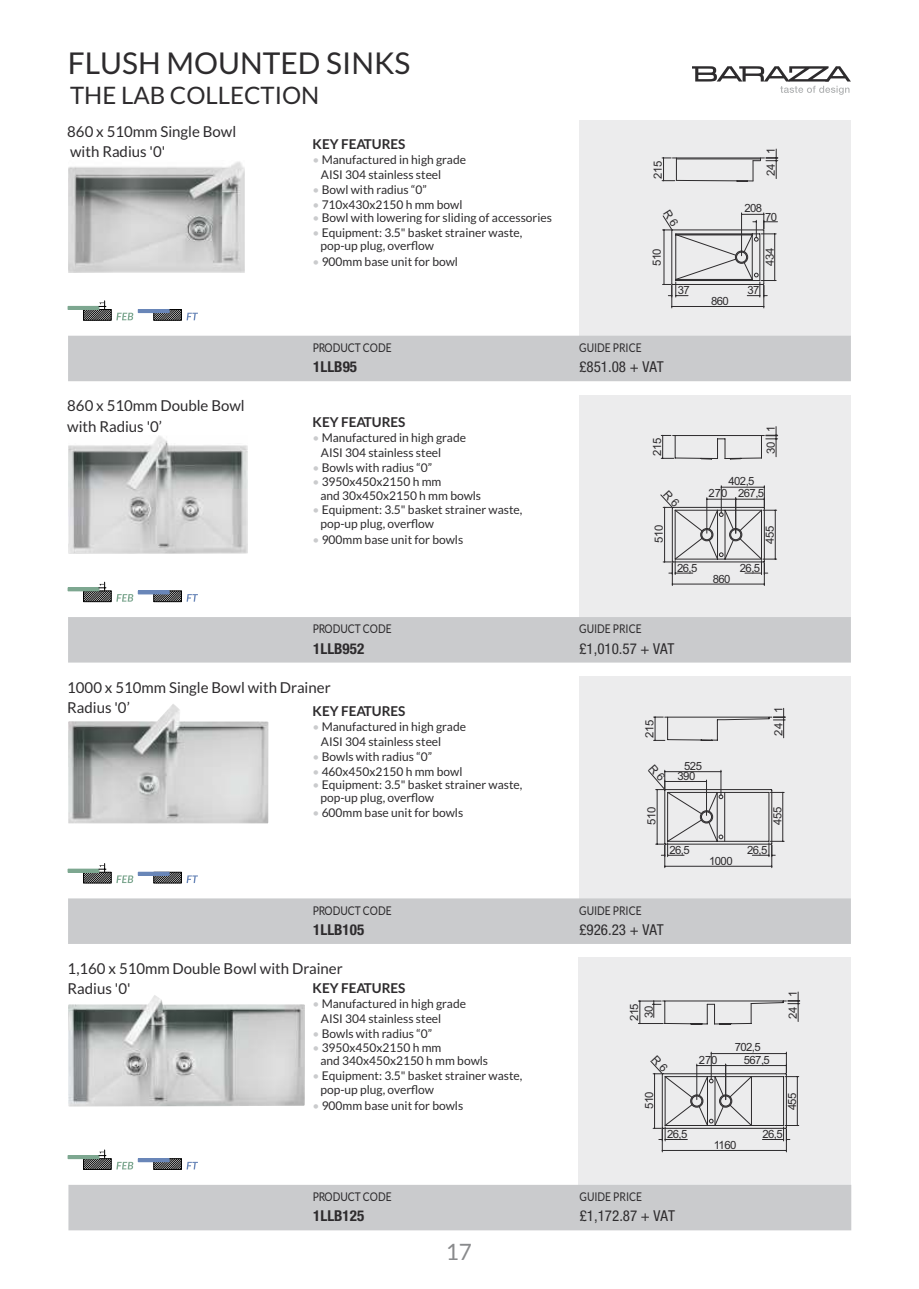
<style>
.page{position:relative;width:919px;height:1289px;background:#fff}
.page>*{position:absolute;margin:0;border:0;box-sizing:border-box;transform-origin:0 0}
.t1{font:30px "Lato";color:#2d2b2d}
.t2{font:24px "Lato";color:#2d2b2d}
.t3{font:22.5px "Lato";color:#898a8c}
.t4{font:15px/20.2px "Lato";color:#2d2b2d}
.t5{font:condensed 15px "Helvetica Neue LT";color:#2d2b2d}
.t6{font:700 condensed 15px "Helvetica Neue LT";color:#2d2b2d}
.t7{font:700 13.5px "Lato";color:#2d2b2d}
.t8{font:12px/13.2px "Lato";color:#2d2b2d}
.t9{font:12px "Lato";color:#2d2b2d;scale:.85 1}
.t10{font:11.4px/14.4px "Arial";letter-spacing:-.05em;color:#2d2b2d}
.s1{color:#cacbcd}
</style>
<div class="page">
<div style="left:579px;top:120px;width:271px;height:217px;background:#ececed"></div>
<div style="left:579px;top:395px;width:271px;height:222px;background:#ececed"></div>
<div style="left:579px;top:676px;width:271px;height:223px;background:#ececed"></div>
<div style="left:578px;top:957px;width:273px;height:229px;background:#ececed"></div>
<svg style="left:638px;top:992px;width:161px;height:33px"></svg>
<svg style="left:653px;top:708px;width:132px;height:33px"></svg>
<svg style="left:661px;top:426px;width:116px;height:33px"></svg>
<svg style="left:662px;top:149px;width:115px;height:33px"></svg>
<div style="left:68px;top:336px;width:782px;height:45px;background:#cacbcd"></div>
<div style="left:68px;top:617px;width:782px;height:45px;background:#cacbcd"></div>
<div style="left:68px;top:898px;width:782px;height:45px;background:#cacbcd"></div>
<svg style="left:692px;top:66px;width:158px;height:29px"></svg>
<div style="left:68px;top:1185px;width:783px;height:45px;background:#cacbcd"></div>
<img style="left:68px;top:161px;width:177px;height:111px">
<img style="left:68px;top:435px;width:179px;height:118px">
<img style="left:68px;top:704px;width:200px;height:119px">
<img style="left:68px;top:995px;width:237px;height:111px">
<svg style="left:153px;top:309px;width:45px;height:12px"></svg>
<div style="left:138px;top:309px;width:31px;height:4px;border:1px solid #6986b8"></div>
<div style="left:68px;top:306px;width:31px;height:4px;border:1px solid #7da790"></div>
<svg style="left:83px;top:301px;width:50px;height:20px"></svg>
<svg style="left:153px;top:590px;width:45px;height:12px"></svg>
<div style="left:138px;top:590px;width:31px;height:4px;border:1px solid #6986b8"></div>
<div style="left:68px;top:587px;width:31px;height:4px;border:1px solid #7da790"></div>
<svg style="left:83px;top:582px;width:50px;height:20px"></svg>
<svg style="left:153px;top:871px;width:45px;height:12px"></svg>
<div style="left:138px;top:872px;width:31px;height:3px;border:1px solid #6986b8"></div>
<div style="left:68px;top:869px;width:31px;height:3px;border:1px solid #7da790"></div>
<svg style="left:83px;top:863px;width:50px;height:20px"></svg>
<svg style="left:153px;top:1158px;width:45px;height:12px"></svg>
<div style="left:138px;top:1158px;width:31px;height:3px;border:1px solid #6986b8"></div>
<div style="left:68px;top:1155px;width:31px;height:3px;border:1px solid #7da790"></div>
<svg style="left:83px;top:1149px;width:50px;height:21px"></svg>
<svg style="left:650px;top:1052px;width:148px;height:99px"></svg>
<svg style="left:648px;top:769px;width:136px;height:98px"></svg>
<svg style="left:660px;top:485px;width:116px;height:100px"></svg>
<svg style="left:662px;top:212px;width:115px;height:96px"></svg>
<h1 class="t1" style="left:68px;top:49px;width:344px">FLUSH MOUNTED SINKS</h1>
<h2 class="t2" style="left:70px;top:85px;width:251px">THE LAB COLLECTION</h2>
<p class="t4" style="left:67px;top:122px;width:170px">860 x 510mm Single Bowl with Radius '0'</p>
<p class="t4" style="left:67px;top:397px;width:179px">860 x 510mm Double Bowl with Radius '0’</p>
<p class="t7" style="left:312px;top:138px;width:94px">KEY FEATURES</p>
<p class="t8" style="left:321px;top:153px;width:147px;line-height:15px;text-indent:-9px"><span class="s1">•</span> Manufactured in high grade<br>AISI 304 stainless steel</p>
<p class="t8" style="left:312px;top:184px;width:116px"><span class="s1">•</span> Bowl with radius “0”</p>
<p class="t8" style="left:312px;top:199px;width:151px"><span class="s1">•</span> 710x430x2150 h mm bowl</p>
<p class="t8" style="left:312px;top:212px;width:241px"><span class="s1">•</span> Bowl with lowering for sliding of accessories</p>
<p class="t8" style="left:320px;top:227px;width:203px;text-indent:-8px"><span class="s1">•</span> Equipment: 3.5" basket strainer waste, pop-up plug, overflow</p>
<p class="t8" style="left:312px;top:255px;width:147px"><span class="s1">•</span> 900mm base unit for bowl</p>
<p class="t9" style="left:312px;top:342px;width:94px">PRODUCT CODE</p>
<p class="t6" style="left:313px;top:358px;width:45px">1LLB95</p>
<p class="t7" style="left:312px;top:416px;width:94px">KEY FEATURES</p>
<p class="t8" style="left:321px;top:431px;width:147px;line-height:15px;text-indent:-9px"><span class="s1">•</span> Manufactured in high grade<br>AISI 304 stainless steel</p>
<p class="t8" style="left:312px;top:461px;width:121px"><span class="s1">•</span> Bowls with radius “0”</p>
<p class="t8" style="left:320px;top:476px;width:162px;text-indent:-8px"><span class="s1">•</span> 3950x450x2150 h mm<br>and 30x450x2150 h mm bowls</p>
<p class="t8" style="left:320px;top:504px;width:203px;text-indent:-8px"><span class="s1">•</span> Equipment: 3.5" basket strainer waste, pop-up plug, overflow</p>
<p class="t8" style="left:312px;top:533px;width:152px"><span class="s1">•</span> 900mm base unit for bowls</p>
<p class="t9" style="left:312px;top:623px;width:94px">PRODUCT CODE</p>
<p class="t6" style="left:313px;top:639px;width:53px">1LLB952</p>
<p class="t4" style="left:67px;top:678px;width:265px">1000 x 510mm Single Bowl with Drainer<br>Radius '0’</p>
<p class="t7" style="left:312px;top:705px;width:94px">KEY FEATURES</p>
<p class="t8" style="left:321px;top:720px;width:147px;line-height:15px;text-indent:-9px"><span class="s1">•</span> Manufactured in high grade<br>AISI 304 stainless steel</p>
<p class="t8" style="left:312px;top:751px;width:121px"><span class="s1">•</span> Bowls with radius “0”</p>
<p class="t8" style="left:312px;top:765px;width:151px"><span class="s1">•</span> 460x450x2150 h mm bowl</p>
<p class="t8" style="left:320px;top:778px;width:203px;text-indent:-8px"><span class="s1">•</span> Equipment: 3.5" basket strainer waste, pop-up plug, overflow</p>
<p class="t8" style="left:312px;top:807px;width:152px"><span class="s1">•</span> 600mm base unit for bowls</p>
<p class="t9" style="left:312px;top:904px;width:94px">PRODUCT CODE</p>
<p class="t6" style="left:313px;top:920px;width:53px">1LLB105</p>
<p class="t4" style="left:68px;top:959px;width:277px">1,160 x 510mm Double Bowl with Drainer<br>Radius '0'</p>
<p class="t7" style="left:312px;top:982px;width:94px">KEY FEATURES</p>
<p class="t8" style="left:321px;top:996px;width:147px;line-height:15px;text-indent:-9px"><span class="s1">•</span> Manufactured in high grade<br>AISI 304 stainless steel</p>
<p class="t8" style="left:312px;top:1027px;width:121px"><span class="s1">•</span> Bowls with radius “0”</p>
<p class="t8" style="left:320px;top:1041px;width:169px;text-indent:-8px"><span class="s1">•</span> 3950x450x2150 h mm<br>and 340x450x2150 h mm bowls</p>
<p class="t8" style="left:320px;top:1070px;width:203px;text-indent:-8px"><span class="s1">•</span> Equipment: 3.5" basket strainer waste, pop-up plug, overflow</p>
<p class="t8" style="left:312px;top:1100px;width:152px"><span class="s1">•</span> 900mm base unit for bowls</p>
<p class="t9" style="left:312px;top:1191px;width:94px">PRODUCT CODE</p>
<p class="t6" style="left:313px;top:1206px;width:53px">1LLB125</p>
<h3 class="t3" style="left:446px;top:1241px;width:28px">17</h3>
<p class="t10" style="left:764px;top:154px;width:8px;rotate:-90deg">1</p>
<p class="t10" style="left:651px;top:179px;width:19px;rotate:-90deg">215</p>
<p class="t10" style="left:764px;top:176px;width:14px;rotate:-90deg">24</p>
<p class="t10" style="left:650px;top:266px;width:19px;rotate:-90deg">510</p>
<p class="t10" style="left:744px;top:202px;width:19px">208</p>
<p class="t10" style="left:765px;top:210px;width:14px">70</p>
<p class="t10" style="left:763px;top:266px;width:19px;rotate:-90deg">434</p>
<p class="t10" style="left:677px;top:284px;width:14px">37</p>
<p class="t10" style="left:747px;top:284px;width:14px">37</p>
<p class="t10" style="left:711px;top:294px;width:19px">860</p>
<p class="t9" style="left:579px;top:342px;width:75px">GUIDE PRICE</p>
<p class="t5" style="left:579px;top:358px;width:86px">£851.08 + VAT</p>
<p class="t10" style="left:651px;top:456px;width:19px;rotate:-90deg">215</p>
<p class="t10" style="left:728px;top:474px;width:28px">402,5</p>
<p class="t10" style="left:764px;top:431px;width:8px;rotate:-90deg">1</p>
<p class="t10" style="left:764px;top:454px;width:14px;rotate:-90deg">30</p>
<p class="t10" style="left:708px;top:487px;width:20px">270</p>
<p class="t10" style="left:738px;top:487px;width:28px">267,5</p>
<p class="t10" style="left:652px;top:542px;width:19px;rotate:-90deg">510</p>
<p class="t10" style="left:763px;top:543px;width:19px;rotate:-90deg">455</p>
<p class="t10" style="left:677px;top:561px;width:22px">26,5</p>
<p class="t10" style="left:739px;top:561px;width:22px">26,5</p>
<p class="t10" style="left:712px;top:572px;width:19px">860</p>
<p class="t9" style="left:579px;top:623px;width:75px">GUIDE PRICE</p>
<p class="t5" style="left:579px;top:639px;width:97px">£1,010.57 + VAT</p>
<p class="t10" style="left:643px;top:738px;width:19px;rotate:-90deg">215</p>
<p class="t10" style="left:645px;top:824px;width:19px;rotate:-90deg">510</p>
<p class="t10" style="left:684px;top:759px;width:19px">525</p>
<p class="t10" style="left:677px;top:770px;width:19px">390</p>
<p class="t10" style="left:772px;top:713px;width:8px;rotate:-90deg">1</p>
<p class="t10" style="left:772px;top:735px;width:14px;rotate:-90deg">24</p>
<p class="t10" style="left:771px;top:824px;width:19px;rotate:-90deg">455</p>
<p class="t10" style="left:669px;top:843px;width:22px">26,5</p>
<p class="t10" style="left:747px;top:843px;width:22px">26,5</p>
<p class="t10" style="left:709px;top:854px;width:25px">1000</p>
<p class="t9" style="left:579px;top:904px;width:75px">GUIDE PRICE</p>
<p class="t5" style="left:579px;top:921px;width:86px">£926.23 + VAT</p>
<p class="t10" style="left:628px;top:1021px;width:19px;rotate:-90deg">215<br>30</p>
<p class="t10" style="left:698px;top:1053px;width:20px">270</p>
<p class="t10" style="left:734px;top:1041px;width:28px">702,5</p>
<p class="t10" style="left:743px;top:1053px;width:28px">567,5</p>
<p class="t10" style="left:786px;top:997px;width:8px;rotate:-90deg">1</p>
<p class="t10" style="left:786px;top:1019px;width:14px;rotate:-90deg">24</p>
<p class="t10" style="left:643px;top:1109px;width:19px;rotate:-90deg">510</p>
<p class="t10" style="left:785px;top:1110px;width:19px;rotate:-90deg">455</p>
<p class="t10" style="left:667px;top:1127px;width:22px">26,5</p>
<p class="t10" style="left:762px;top:1127px;width:22px">26,5</p>
<p class="t10" style="left:713px;top:1138px;width:24px">1160</p>
<p class="t9" style="left:579px;top:1191px;width:75px">GUIDE PRICE</p>
<p class="t5" style="left:579px;top:1207px;width:97px">£1,172.87 + VAT</p>
</div>
